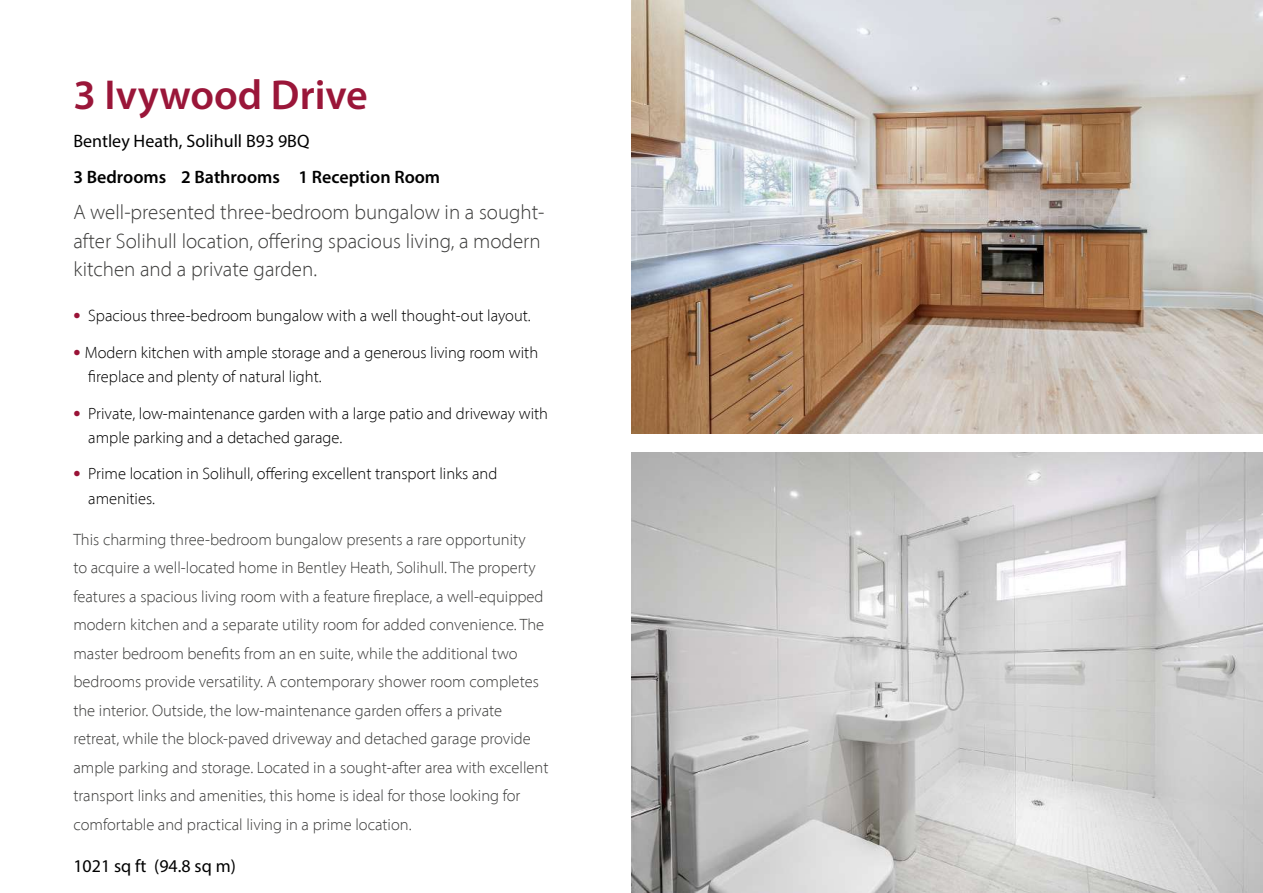
<style>
.page{position:relative;width:1263px;height:893px;background:#fff}
.page>*{position:absolute;margin:0;border:0;box-sizing:border-box;transform-origin:0 0}
.t1{font:600 42px "Myriad Pro";color:#9a1639}
.t2{font:300 21px/28.5px "Myriad Pro";color:#3c3c3b}
.t3{font:18px "Myriad Pro";color:#000}
.t4{font:600 18px "Myriad Pro";color:#000}
.t5{font:300 16.5px/28.5px "Myriad Pro";color:#3c3c3b}
.t6{font:300 16.5px/24px "Myriad Pro";color:#000}
.s1{font-weight:700;font-size:21px;color:#9a1337}
</style>
<div class="page">
<img style="left:631px;top:0;width:632px;height:434px">
<img style="left:631px;top:453px;width:632px;height:440px">
<h1 class="t1" style="left:73px;top:69px;width:296px">3 Ivywood Drive</h1>
<p class="t3" style="left:73px;top:130px;width:238px">Bentley Heath, Solihull B93 9BQ</p>
<p class="t4" style="left:73px;top:166px;width:368px">3 Bedrooms 2 Bathrooms 1 Reception Room</p>
<p class="t2" style="left:73px;top:198px;width:473px">A well-presented three-bedroom bungalow in a sought&shy;after Solihull location, offering spacious living, a modern kitchen and a private garden.</p>
<p class="t6" style="left:73px;top:304px;width:459px"><span class="s1">•</span> Spacious three-bedroom bungalow with a well thought-out layout.</p>
<p class="t6" style="left:88px;top:340px;width:451px;text-indent:-15px"><span class="s1">•</span> Modern kitchen with ample storage and a generous living room with fireplace and plenty of natural light.</p>
<p class="t6" style="left:88px;top:401px;width:461px;text-indent:-15px"><span class="s1">•</span> Private, low-maintenance garden with a large patio and driveway with ample parking and a detached garage.</p>
<p class="t6" style="left:88px;top:462px;width:411px;text-indent:-15px"><span class="s1">•</span> Prime location in Solihull, offering excellent transport links and amenities.</p>
<p class="t5" style="left:73px;top:525px;width:477px">This charming three-bedroom bungalow presents a rare opportunity<br>to acquire a well-located home in Bentley Heath, Solihull. The property features a spacious living room with a feature fireplace, a well-equipped modern kitchen and a separate utility room for added convenience. The master bedroom benefits from an en suite, while the additional two bedrooms provide versatility. A contemporary shower room completes the interior. Outside, the low-maintenance garden offers a private retreat, while the block-paved driveway and detached garage provide ample parking and storage. Located in a sought-after area with excellent transport links and amenities, this home is ideal for those looking for comfortable and practical living in a prime location.</p>
<p class="t3" style="left:73px;top:855px;width:164px">1021 sq ft (94.8 sq m)</p>
</div>
